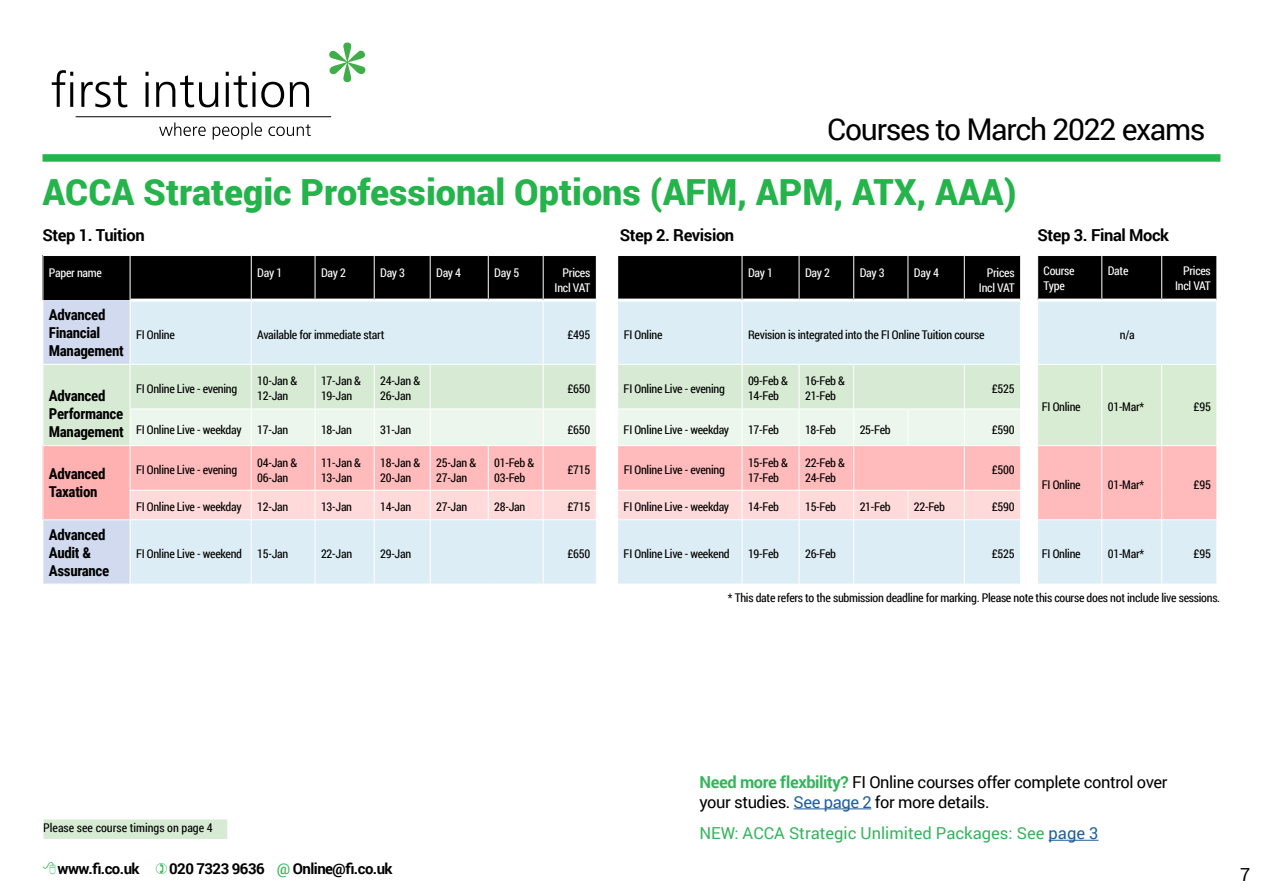
<style>
.page{position:relative;width:1263px;height:893px;background:#fff}
.page>*{position:absolute;margin:0;border:0;box-sizing:border-box;transform-origin:0 0}
.t1{font:900 36px "Roboto";color:#25b34b}
.t2{font:30px "Roboto";letter-spacing:-.045em;color:#000}
.t3{font:18px "Roboto";color:#000}
.t4{font:16.5px/19.5px "Roboto";letter-spacing:-.025em;color:#000}
.t5{font:16.5px "Roboto";color:#34b55c}
.t6{font:700 16.5px "Roboto";letter-spacing:-.025em;color:#000}
.t7{font:700 15px/18px "Roboto Condensed";letter-spacing:-.025em;color:#000}
.t8{font:700 15px "Roboto";letter-spacing:-.04em;color:#000}
.t9{font:12px/15px "Roboto Condensed";letter-spacing:-.02em;color:#000}
.t10{font:12px/15px "Roboto Condensed";letter-spacing:-.02em;color:#fff;text-align:right}
.t11{font:12px "Roboto Condensed";color:#000}
.s1{font-weight:400;color:#25b34b}
.s2{font-weight:700;color:#34b55c}
.s3{color:#215e9e}
</style>
<div class="page">
<div style="left:43px;top:154px;width:1177px;height:8px;background:#25b34b"></div>
<svg style="left:43px;top:255px;width:1174px;height:329px;background:#cbc8c7"></svg>
<svg style="left:52px;top:70px;width:257px;height:37px"></svg>
<svg style="left:329px;top:43px;width:37px;height:39px"></svg>
<svg style="left:159px;top:123px;width:152px;height:17px"></svg>
<hr style="left:76px;top:116px;width:255px;height:1px;background:#000">
<div style="left:43px;top:819px;width:185px;height:20px;background:#d7ebd4"></div>
<div style="left:43px;top:819px;width:185px;height:21px;border:1px solid #fff"></div>
<hr style="left:794px;top:808px;width:77px;height:1px;background:#215e9e">
<hr style="left:1048px;top:840px;width:50px;height:1px;background:#215e9e">
<h2 class="t2" style="left:827px;top:108px;width:380px">Courses to March 2022 exams</h2>
<h1 class="t1" style="left:43px;top:167px;width:975px">ACCA Strategic Professional Options (AFM, APM, ATX, AAA)</h1>
<h3 class="t6" style="left:1037px;top:223px;width:133px">Step 3. Final Mock</h3>
<h3 class="t6" style="left:43px;top:224px;width:104px">Step 1. Tuition</h3>
<p class="t10" style="left:49px;top:264px;width:55px">Paper name</p>
<p class="t10" style="left:257px;top:264px;width:26px">Day 1</p>
<p class="t10" style="left:321px;top:264px;width:26px">Day 2</p>
<p class="t10" style="left:380px;top:264px;width:26px">Day 3</p>
<p class="t10" style="left:436px;top:264px;width:26px">Day 4</p>
<p class="t10" style="left:494px;top:264px;width:26px">Day 5</p>
<p class="t10" style="left:555px;top:264px;width:37px">Prices<br>Incl VAT</p>
<p class="t10" style="left:748px;top:264px;width:26px">Day 1</p>
<p class="t10" style="left:805px;top:264px;width:26px">Day 2</p>
<p class="t10" style="left:860px;top:264px;width:26px">Day 3</p>
<p class="t10" style="left:914px;top:264px;width:26px">Day 4</p>
<p class="t10" style="left:979px;top:264px;width:37px">Prices<br>Incl VAT</p>
<p class="t10" style="left:1044px;top:263px;width:33px;text-align:left">Course<br>Type</p>
<p class="t10" style="left:1108px;top:263px;width:22px">Date</p>
<p class="t10" style="left:1175px;top:263px;width:37px">Prices<br>Incl VAT</p>
<p class="t7" style="left:49px;top:305px;width:76px">Advanced<br>Financial<br>Management</p>
<h3 class="t6" style="left:620px;top:224px;width:116px">Step 2. Revision</h3>
<p class="t9" style="left:136px;top:326px;width:40px">FI Online</p>
<p class="t9" style="left:257px;top:326px;width:129px">Available for immediate start</p>
<p class="t9" style="left:567px;top:326px;width:24px">£495</p>
<p class="t9" style="left:624px;top:326px;width:40px">FI Online</p>
<p class="t9" style="left:748px;top:326px;width:238px">Revision is integrated into the FI Online Tuition course</p>
<p class="t9" style="left:1120px;top:326px;width:16px">n/a</p>
<p class="t7" style="left:49px;top:386px;width:76px">Advanced<br>Performance<br>Management</p>
<p class="t9" style="left:136px;top:381px;width:103px">FI Online Live - evening</p>
<p class="t9" style="left:257px;top:373px;width:42px">10-Jan &amp;<br>12-Jan</p>
<p class="t9" style="left:321px;top:373px;width:42px">17-Jan &amp;<br>19-Jan</p>
<p class="t9" style="left:380px;top:373px;width:42px">24-Jan &amp;<br>26-Jan</p>
<p class="t9" style="left:567px;top:381px;width:24px">£650</p>
<p class="t9" style="left:624px;top:381px;width:103px">FI Online Live - evening</p>
<p class="t9" style="left:748px;top:373px;width:41px">09-Feb &amp;<br>14-Feb</p>
<p class="t9" style="left:805px;top:373px;width:41px">16-Feb &amp;<br>21-Feb</p>
<p class="t9" style="left:992px;top:381px;width:24px">£525</p>
<p class="t9" style="left:136px;top:421px;width:107px">FI Online Live - weekday</p>
<p class="t9" style="left:257px;top:421px;width:33px">17-Jan</p>
<p class="t9" style="left:321px;top:421px;width:33px">18-Jan</p>
<p class="t9" style="left:380px;top:421px;width:33px">31-Jan</p>
<p class="t9" style="left:567px;top:421px;width:24px">£650</p>
<p class="t9" style="left:624px;top:421px;width:107px">FI Online Live - weekday</p>
<p class="t9" style="left:748px;top:421px;width:33px">17-Feb</p>
<p class="t9" style="left:805px;top:421px;width:33px">18-Feb</p>
<p class="t9" style="left:860px;top:421px;width:33px">25-Feb</p>
<p class="t9" style="left:992px;top:421px;width:24px">£590</p>
<p class="t7" style="left:49px;top:464px;width:58px">Advanced<br>Taxation</p>
<p class="t9" style="left:136px;top:462px;width:103px">FI Online Live - evening</p>
<p class="t9" style="left:257px;top:455px;width:42px">04-Jan &amp;<br>06-Jan</p>
<p class="t9" style="left:321px;top:455px;width:42px">11-Jan &amp;<br>13-Jan</p>
<p class="t9" style="left:380px;top:455px;width:42px">18-Jan &amp;<br>20-Jan</p>
<p class="t9" style="left:436px;top:455px;width:42px">25-Jan &amp;<br>27-Jan</p>
<p class="t9" style="left:494px;top:455px;width:41px">01-Feb &amp;<br>03-Feb</p>
<p class="t9" style="left:567px;top:462px;width:24px">£715</p>
<p class="t9" style="left:624px;top:462px;width:103px">FI Online Live - evening</p>
<p class="t9" style="left:748px;top:455px;width:41px">15-Feb &amp;<br>17-Feb</p>
<p class="t9" style="left:805px;top:455px;width:41px">22-Feb &amp;<br>24-Feb</p>
<p class="t9" style="left:992px;top:462px;width:24px">£500</p>
<p class="t9" style="left:136px;top:499px;width:107px">FI Online Live - weekday</p>
<p class="t9" style="left:257px;top:499px;width:33px">12-Jan</p>
<p class="t9" style="left:321px;top:499px;width:33px">13-Jan</p>
<p class="t9" style="left:380px;top:499px;width:33px">14-Jan</p>
<p class="t9" style="left:436px;top:499px;width:33px">27-Jan</p>
<p class="t9" style="left:494px;top:499px;width:33px">28-Jan</p>
<p class="t9" style="left:567px;top:499px;width:24px">£715</p>
<p class="t9" style="left:624px;top:499px;width:107px">FI Online Live - weekday</p>
<p class="t9" style="left:748px;top:499px;width:33px">14-Feb</p>
<p class="t9" style="left:805px;top:499px;width:33px">15-Feb</p>
<p class="t9" style="left:860px;top:499px;width:33px">21-Feb</p>
<p class="t9" style="left:914px;top:499px;width:33px">22-Feb</p>
<p class="t9" style="left:992px;top:499px;width:24px">£590</p>
<p class="t9" style="left:1042px;top:399px;width:40px">FI Online</p>
<p class="t9" style="left:1108px;top:399px;width:38px">01-Mar*</p>
<p class="t9" style="left:1193px;top:399px;width:19px">£95</p>
<p class="t9" style="left:1042px;top:477px;width:40px">FI Online</p>
<p class="t9" style="left:1108px;top:477px;width:38px">01-Mar*</p>
<p class="t9" style="left:1193px;top:477px;width:19px">£95</p>
<p class="t7" style="left:49px;top:525px;width:62px">Advanced<br>Audit &amp;<br>Assurance</p>
<p class="t9" style="left:136px;top:546px;width:108px">FI Online Live - weekend</p>
<p class="t9" style="left:257px;top:546px;width:33px">15-Jan</p>
<p class="t9" style="left:321px;top:546px;width:33px">22-Jan</p>
<p class="t9" style="left:380px;top:546px;width:33px">29-Jan</p>
<p class="t9" style="left:567px;top:546px;width:24px">£650</p>
<p class="t9" style="left:624px;top:546px;width:108px">FI Online Live - weekend</p>
<p class="t9" style="left:748px;top:546px;width:33px">19-Feb</p>
<p class="t9" style="left:805px;top:546px;width:33px">26-Feb</p>
<p class="t9" style="left:992px;top:546px;width:24px">£525</p>
<p class="t9" style="left:1042px;top:546px;width:40px">FI Online</p>
<p class="t9" style="left:1108px;top:546px;width:38px">01-Mar*</p>
<p class="t9" style="left:1193px;top:546px;width:19px">£95</p>
<p class="t9" style="left:728px;top:590px;width:494px">* This date refers to the submission deadline for marking. Please note this course does not include live sessions.</p>
<p class="t11" style="left:43px;top:819px;width:171px">Please see course timings on page 4</p>
<p class="t8" style="left:58px;top:858px;width:83px">www.fi.co.uk</p>
<p class="t8" style="left:169px;top:858px;width:225px">020 7323 9636 <span class="s1">@</span> Online@fi.co.uk</p>
<h3 class="t4" style="left:699px;top:772px;width:469px"><span class="s2">Need more flexbility?</span> FI Online courses offer complete control over your studies. <span class="s3">See page 2</span> for more details.</h3>
<h3 class="t5" style="left:699px;top:822px;width:400px">NEW: ACCA Strategic Unlimited Packages: See <span class="s3">page 3</span></h3>
<h3 class="t3" style="left:1240px;top:861px;width:12px">7</h3>
</div>
